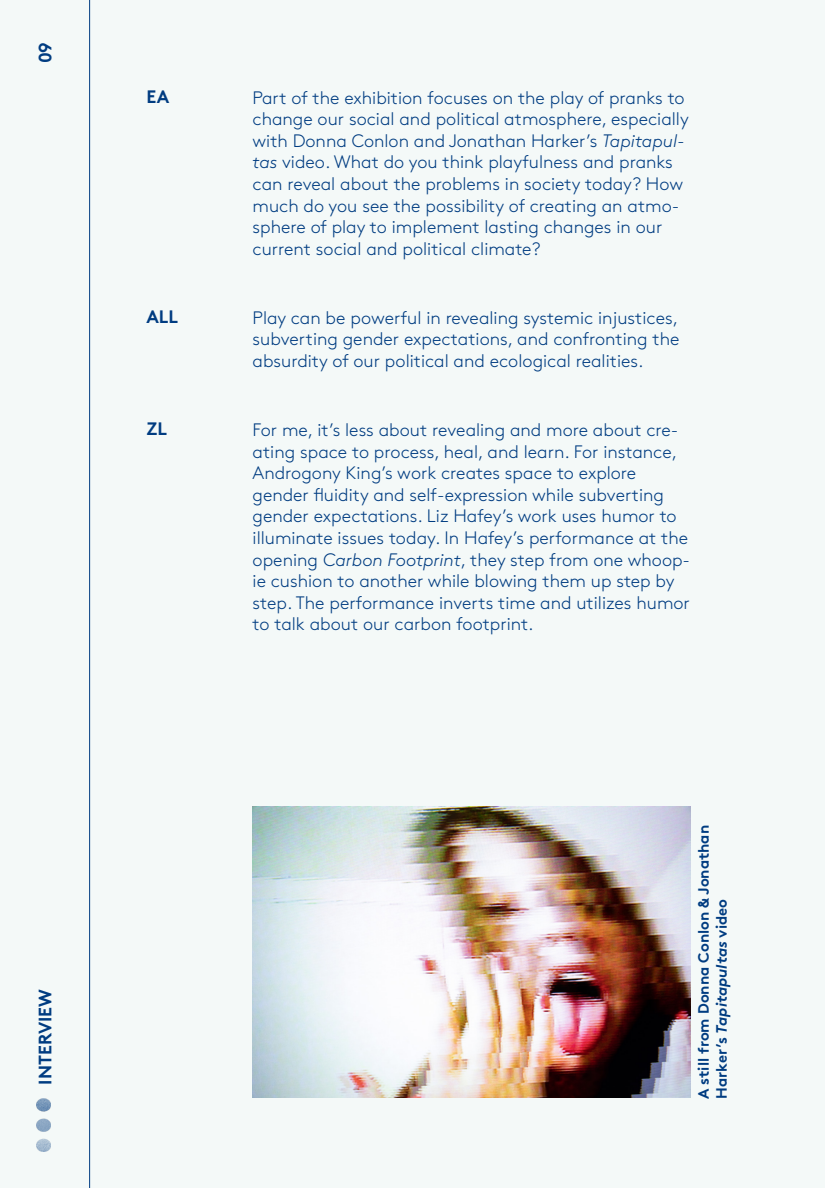
<style>
.page{position:relative;width:825px;height:1188px;background:#f4f9f8}
.page>*{position:absolute;margin:0;border:0;box-sizing:border-box;transform-origin:0 0}
.t1{font:300 18px/21.6px "Brown";color:#003c81}
.t2{font:700 18px "Brown";color:#003c81}
.t3{font:700 15px/18px "Brown";color:#003c81}
.s1{font-style:italic}
</style>
<div class="page">
<hr style="left:89px;top:0;width:1px;height:1188px;background:#003c81">
<img style="left:37px;top:1098px;width:13px;height:54px">
<img style="left:253px;top:806px;width:438px;height:292px">
<p class="t2" style="left:31px;top:63px;width:23px;rotate:-90deg">09</p>
<p class="t2" style="left:31px;top:1084px;width:97px;rotate:-90deg">INTERVIEW</p>
<p class="t2" style="left:146px;top:82px;width:24px">EA</p>
<p class="t1" style="left:253px;top:85px;width:438px">Part of the exhibition focuses on the play of pranks to change our social and political atmosphere, especially with Donna Conlon and Jonathan Harker’s <span class="s1">Tapitapul&shy;tas</span> video. What do you think playfulness and pranks can reveal about the problems in society today? How much do you see the possibility of creating an atmo&shy;sphere of play to implement lasting changes in our current social and political climate?</p>
<p class="t2" style="left:146px;top:302px;width:33px">ALL</p>
<p class="t1" style="left:253px;top:305px;width:428px;text-align:justify">Play can be powerful in revealing systemic injustices, subverting gender expectations, and confronting the absurdity of our political and ecological realities.</p>
<p class="t2" style="left:146px;top:414px;width:22px">ZL</p>
<p class="t1" style="left:253px;top:418px;width:439px">For me, it’s less about revealing and more about cre&shy;ating space to process, heal, and learn. For instance, Androgony King’s work creates space to explore gender fluidity and self-expression while subverting gender expectations. Liz Hafey’s work uses humor to illuminate issues today. In Hafey’s performance at the opening <span class="s1">Carbon Footprint</span>, they step from one whoop&shy;ie cushion to another while blowing them up step by step. The performance inverts time and utilizes humor to talk about our carbon footprint.</p>
<p class="t3" style="left:693px;top:1099px;width:275px;rotate:-90deg">A still from Donna Conlon &amp; Jonathan<br>Harker’s <span class="s1">Tapitapultas</span> video</p>
</div>
